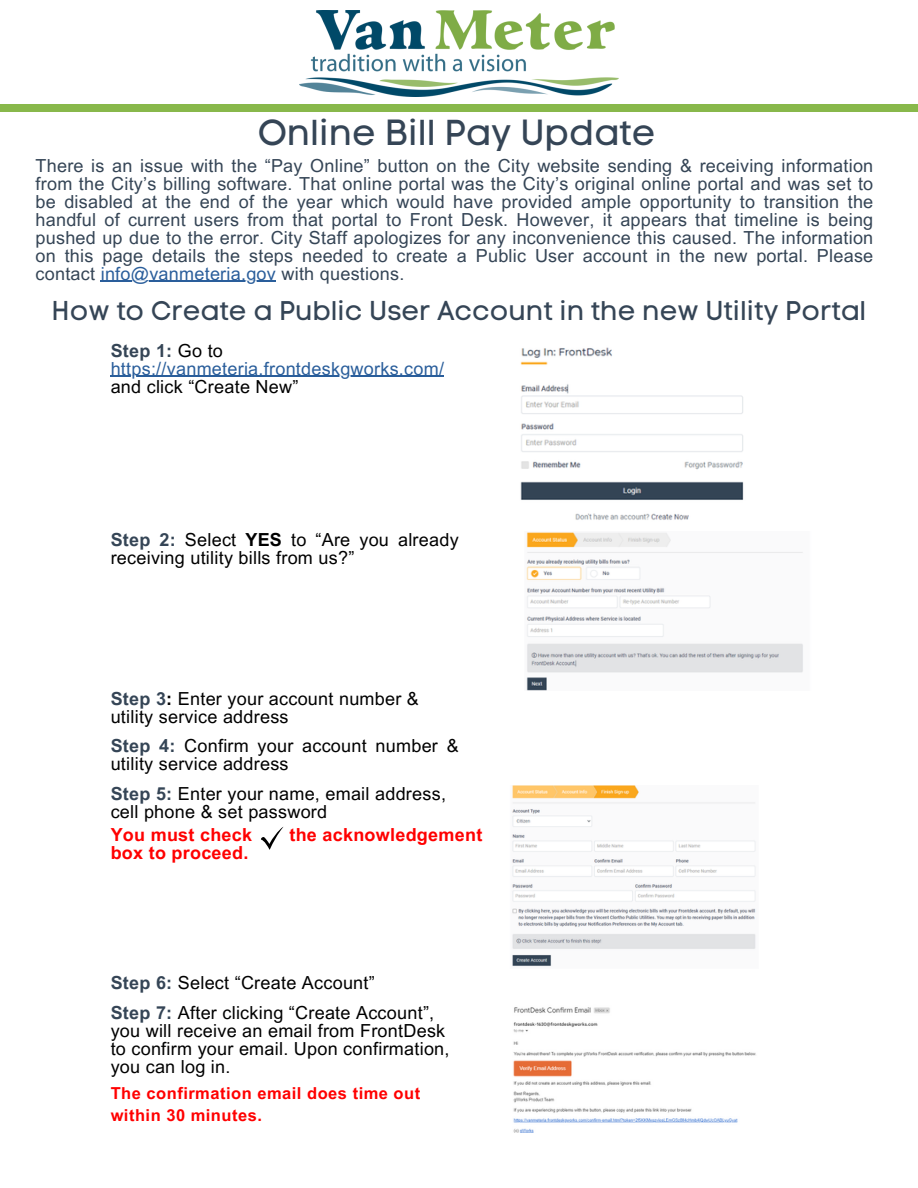
<style>
.page{position:relative;width:918px;height:1188px;background:#fff}
.page>*{position:absolute;margin:0;border:0;box-sizing:border-box;transform-origin:0 0}
.t1{font:36px "Code Pro Normal LC";color:#354556}
.t2{font:27px "Code Pro Normal LC";color:#354556}
.t3{font:18px/18px "Arial MT Pro";letter-spacing:.015em;color:#354556;text-align:justify}
.t4{font:18px/18px "Arial MT Pro";letter-spacing:.015em;color:#000}
.t5{font:18px/18px "Arial MT Pro";letter-spacing:.015em;color:#2a5e9b}
.t6{font:700 18px "Arial MT Pro";letter-spacing:.015em;color:#f00}
.t7{font:700 18px "Arial MT Pro";color:#354556}
.t8{font:700 16.5px/22.5px "Arial MT Pro";letter-spacing:.03em;color:#f00}
.s1{color:#2a5e9b}
.s2{font-weight:400;color:#000}
.s3{color:#000}
.s4{font-weight:700;color:#354556}
.s5{font-weight:700}
</style>
<div class="page">
<img style="left:300px;top:11px;width:318px;height:85px">
<div style="left:0;top:104px;width:918px;height:8px;background:#88b84b"></div>
<img style="left:520px;top:347px;width:224px;height:173px">
<img style="left:526px;top:532px;width:277px;height:158px">
<img style="left:512px;top:786px;width:244px;height:180px">
<svg style="left:261px;top:826px;width:23px;height:24px"></svg>
<img style="left:513px;top:1007px;width:243px;height:126px">
<hr style="left:101px;top:281px;width:175px;height:1px;background:#2a5e9b">
<hr style="left:111px;top:376px;width:333px;height:1px;background:#2a5e9b">
<h1 class="t1" style="left:258px;top:111px;width:399px">Online Bill Pay Update</h1>
<p class="t3" style="left:36px;top:159px;width:839px">There is an issue with the “Pay Online” button on the City website sending &amp; receiving information from the City’s billing software. That online portal was the City’s original online portal and was set to be disabled at the end of the year which would have provided ample opportunity to transition the handful of current users from that portal to Front Desk. However, it appears that timeline is being pushed up due to the error. City Staff apologizes for any inconvenience this caused. The information on this page details the steps needed to create a Public User account in the new portal. Please contact <span class="s1">info@vanmeteria.gov</span> with questions.</p>
<p class="t2" style="left:52px;top:295px;width:816px">How to Create a Public User Account in the new Utility Portal</p>
<p class="t7" style="left:111px;top:344px;width:114px">Step 1: <span class="s2">Go to</span></p>
<h2 class="t5" style="left:111px;top:362px;width:335px">https://vanmeteria.frontdeskgworks.com/ <span class="s3">and click “Create New”</span></h2>
<p class="t4" style="left:111px;top:533px;width:350px"><span class="s4">Step 2:</span> Select <span class="s5">YES</span> to “Are you already receiving utility bills from us?”</p>
<p class="t4" style="left:111px;top:692px;width:310px"><span class="s4">Step 3</span><span class="s5">:</span> Enter your account number &amp; utility service address</p>
<p class="t4" style="left:111px;top:739px;width:350px"><span class="s4">Step 4:</span> Confirm your account number &amp; utility service address</p>
<p class="t4" style="left:111px;top:787px;width:337px"><span class="s4">Step 5:</span> Enter your name, email address, cell phone &amp; set password</p>
<p class="t6" style="left:111px;top:828px;width:143px">You must check</p>
<p class="t6" style="left:289px;top:828px;width:194px">the acknowledgement</p>
<p class="t6" style="left:111px;top:846px;width:139px">box to proceed.</p>
<p class="t4" style="left:111px;top:976px;width:266px"><span class="s4">Step 6:</span> Select “Create Account”</p>
<p class="t4" style="left:111px;top:1006px;width:340px"><span class="s4">Step 7:</span> After clicking “Create Account”, you will receive an email from FrontDesk to confirm your email. Upon confirmation, you can log in.</p>
<h3 class="t8" style="left:111px;top:1084px;width:311px">The confirmation email does time out within 30 minutes.</h3>
</div>
